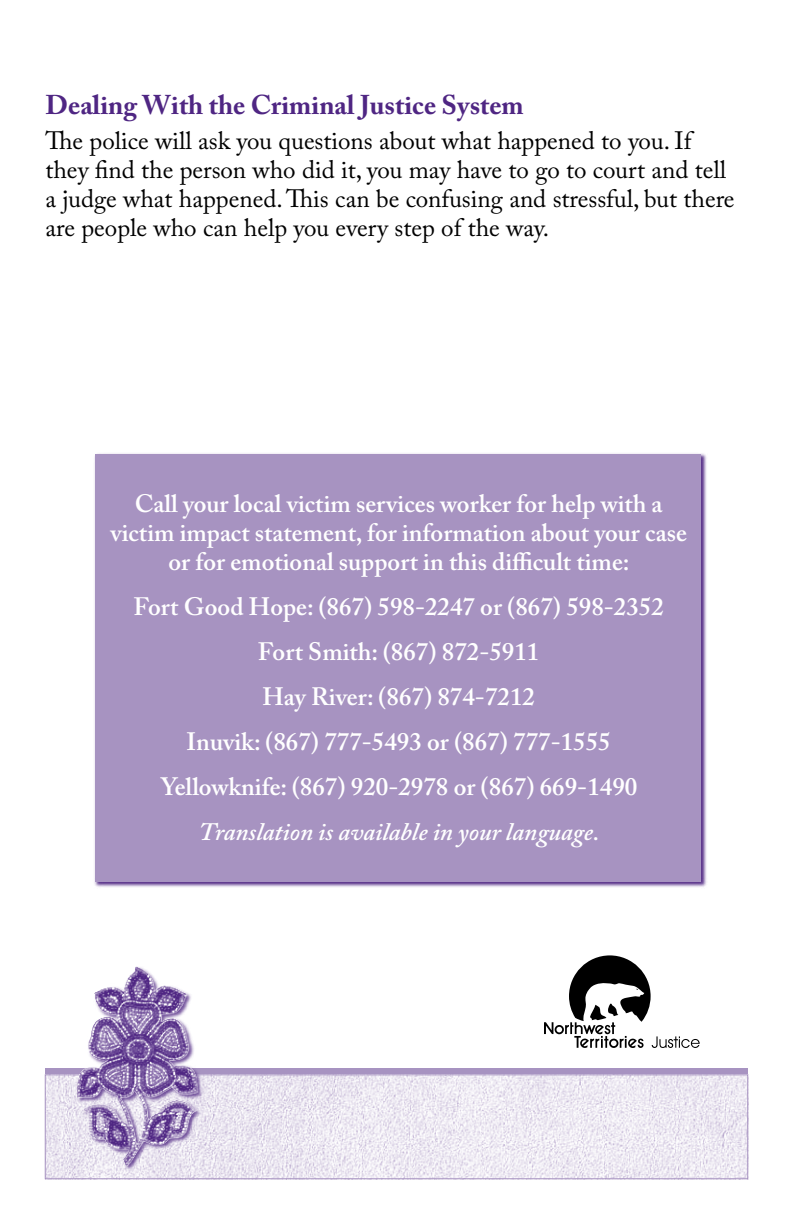
<style>
.page{position:relative;width:792px;height:1224px;background:#fff}
.page>*{position:absolute;margin:0;border:0;box-sizing:border-box;transform-origin:0 0}
.t1{font:700 27px "Adobe Caslon Pro";color:#4f2683}
.t2{font:600 25px/45px "Adobe Caslon Pro";color:#fff;text-align:center}
.t3{font:25px/29px "Adobe Caslon Pro";color:#000}
.t4{font:italic 600 25px "Adobe Caslon Pro";color:#fff}
</style>
<div class="page">
<svg style="left:45px;top:1068px;width:703px;height:7px;background:#aa97c3"></svg>
<img style="left:47px;top:1077px;width:699px;height:100px">
<div style="left:45px;top:1075px;width:703px;height:104px;border:1px solid #a793c1"></div>
<img style="left:68px;top:966px;width:137px;height:202px">
<div style="left:92px;top:452px;width:616px;height:437px;background:#4f2683;opacity:.95"></div>
<div style="left:95px;top:454px;width:606px;height:428px;background:#a793c1"></div>
<svg style="left:544px;top:955px;width:156px;height:93px"></svg>
<p class="t1" style="left:45px;top:89px;width:480px">Dealing With the Criminal Justice System</p>
<p class="t3" style="left:45px;top:126px;width:691px">The police will ask you questions about what happened to you. If they find the person who did it, you may have to go to court and tell a judge what happened. This can be confusing and stressful, but there are people who can help you every step of the way.</p>
<p class="t2" style="left:110px;top:489px;width:578px;line-height:29px">Call your local victim services worker for help with a victim impact statement, for information about your case or for emotional support in this difficult time:</p>
<p class="t2" style="left:133px;top:584px;width:532px">Fort Good Hope: (867) 598-2247 or (867) 598-2352<br>Fort Smith: (867) 872-5911<br>Hay River: (867) 874-7212<br>Inuvik: (867) 777-5493 or (867) 777-1555<br>Yellowknife: (867) 920-2978 or (867) 669-1490</p>
<p class="t4" style="left:199px;top:817px;width:402px">Translation is available in your language.</p>
</div>
